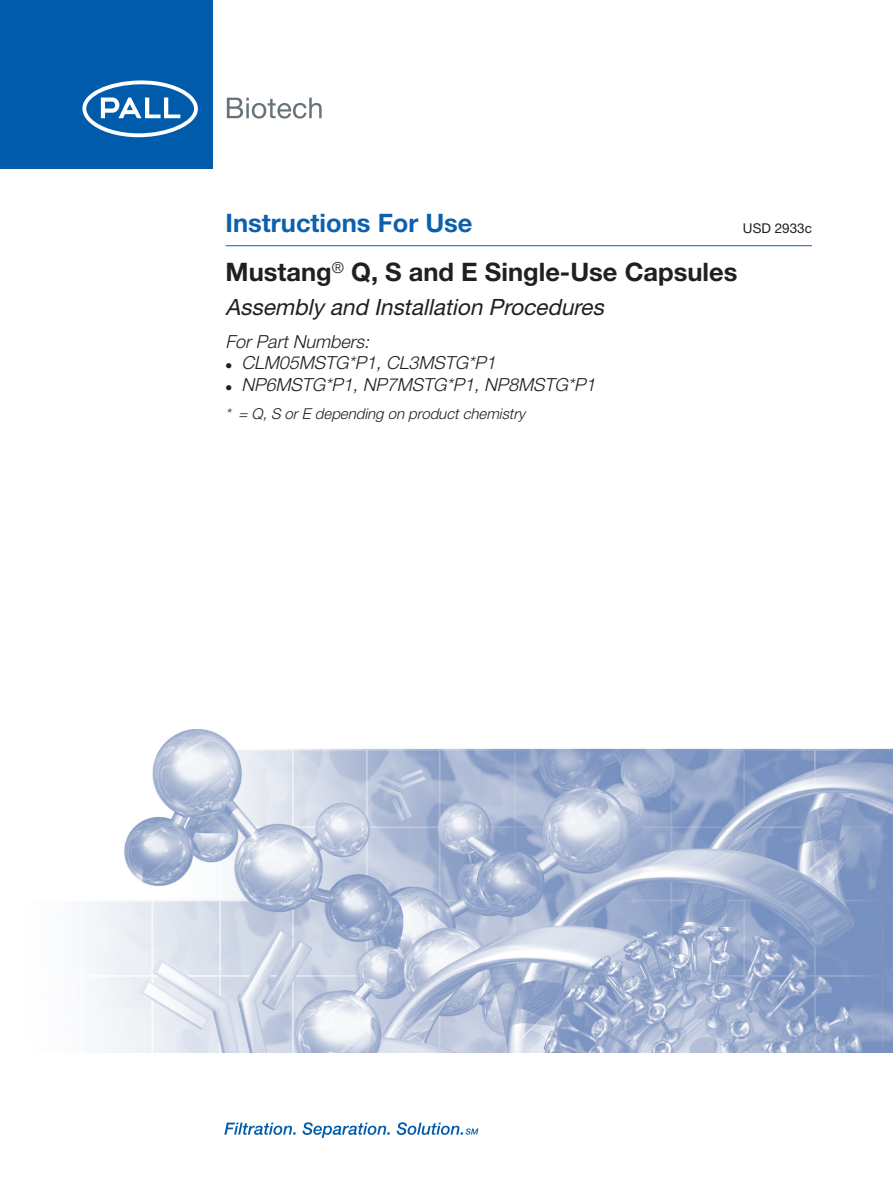
<style>
.page{position:relative;width:893px;height:1188px;background:#fff}
.page>*{position:absolute;margin:0;border:0;box-sizing:border-box;transform-origin:0 0}
.t1{font:700 25.5px "Helvetica Neue LT";color:#231f20}
.t2{font:700 25.5px "Helvetica Neue LT";color:#0d60ae}
.t3{font:italic 22.5px "Helvetica Neue LT";color:#231f20}
.t4{font:italic 300 18px "Helvetica Neue LT";color:#231f20}
.t5{font:italic 300 15px "Helvetica Neue LT";color:#231f20}
.t6{font:13.5px "Helvetica Neue LT";color:#231f20}
</style>
<div class="page">
<svg style="left:224px;top:1123px;width:72px;height:12px"></svg>
<svg style="left:302px;top:1122px;width:88px;height:16px"></svg>
<svg style="left:397px;top:1122px;width:81px;height:13px"></svg>
<hr style="left:226px;top:245px;width:586px;height:1px;background:#0d60ae">
<img style="left:83px;top:729px;width:810px;height:324px">
<div style="left:0;top:0;width:213px;height:168px;background:#015bab"></div>
<svg style="left:82px;top:80px;width:116px;height:57px"></svg>
<svg style="left:227px;top:98px;width:95px;height:21px"></svg>
<h1 class="t2" style="left:226px;top:214px;width:248px">Instructions For Use</h1>
<p class="t6" style="left:743px;top:223px;width:71px">USD 2933c</p>
<h1 class="t1" style="left:226px;top:263px;width:513px">Mustang<sup>®</sup> Q, S and E Single-Use Capsules</h1>
<p class="t3" style="left:226px;top:299px;width:384px">Assembly and Installation Procedures</p>
<p class="t4" style="left:226px;top:335px;width:148px">For Part Numbers:</p>
<p class="t4" style="left:226px;top:356px;width:275px">● CLM05MSTG*P1, CL3MSTG*P1</p>
<p class="t4" style="left:226px;top:378px;width:375px">● NP6MSTG*P1, NP7MSTG*P1, NP8MSTG*P1</p>
<p class="t5" style="left:226px;top:408px;width:301px">* = Q, S or E depending on product chemistry</p>
</div>
